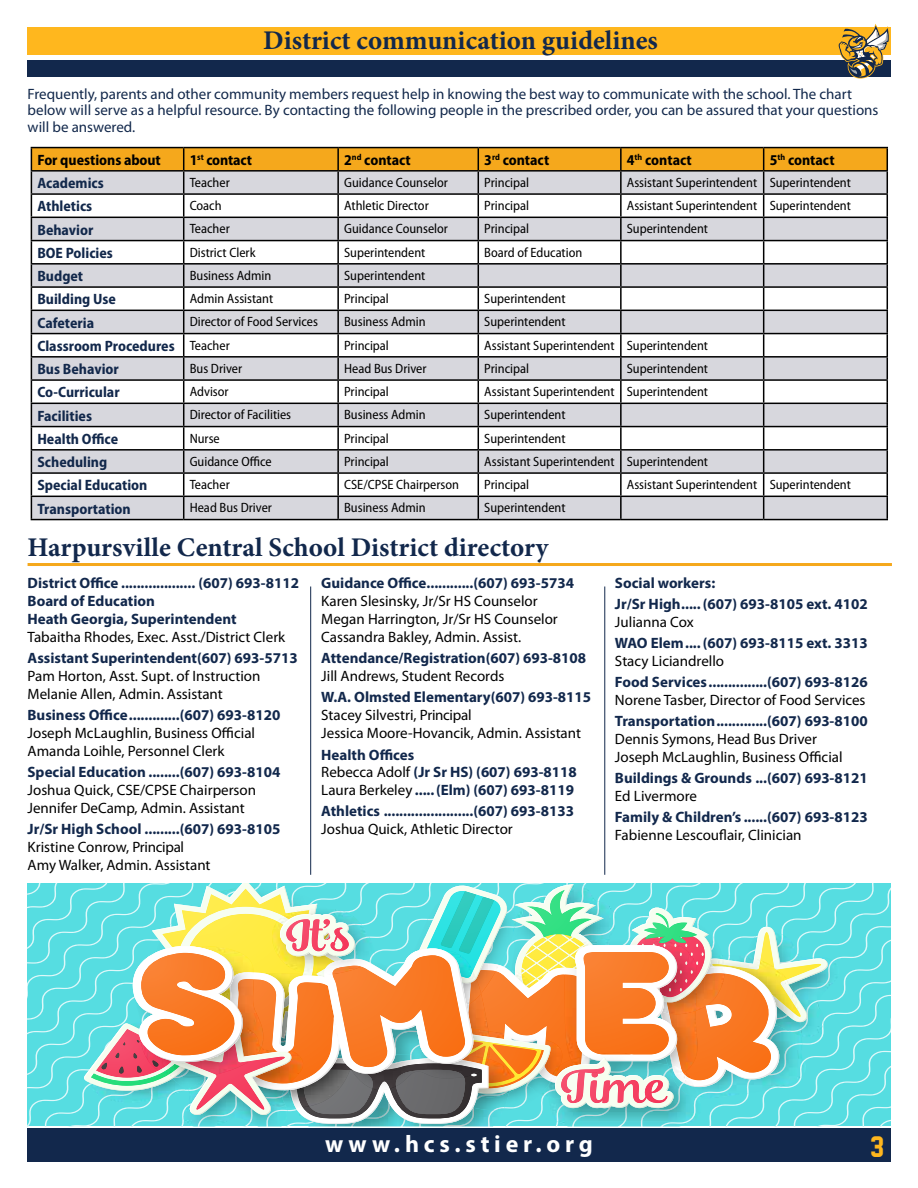
<style>
.page{position:relative;width:918px;height:1188px;background:#fff}
.page>*{position:absolute;margin:0;border:0;box-sizing:border-box;transform-origin:0 0}
.t1{font:700 27px "Minion Pro";color:#12284c}
.t2{font:27px "Face Off M54";color:#ffb71e}
.t3{font:700 24px "Myriad Pro";letter-spacing:.2em;color:#fff}
.t4{font:700 15px/18px "Myriad Pro";color:#12284c}
.t5{font:15px/18px "Myriad Pro";color:#000}
.t6{font:15px/16.5px "Myriad Pro";color:#12284b}
.t7{font:700 semi-condensed 15px "Myriad Pro";color:#12284b}
.t8{font:700 semi-condensed 15px "Myriad Pro";color:#000}
.t9{font:700 semi-condensed 15px "Myriad Pro";color:#12284c}
.t10{font:semi-condensed 13.5px "Myriad Pro";color:#000}
.s1{font-weight:400;font-size:13.5px;color:#000}
.s2{font-weight:400;color:#000}
</style>
<div class="page">
<div style="left:27px;top:27px;width:864px;height:27px;background:#ffb71e"></div>
<div style="left:27px;top:60px;width:864px;height:17px;background:#12284c"></div>
<div style="left:27px;top:1129px;width:864px;height:33px;background:#12284c"></div>
<svg style="left:838px;top:24px;width:52px;height:55px"></svg>
<hr style="left:28px;top:563px;width:864px;height:3px;background:#f5a81c">
<hr style="left:31px;top:147px;width:153px;height:1px;background:#000">
<hr style="left:184px;top:147px;width:154px;height:1px;background:#000">
<hr style="left:338px;top:147px;width:140px;height:1px;background:#000">
<hr style="left:478px;top:147px;width:143px;height:1px;background:#000">
<hr style="left:621px;top:147px;width:143px;height:1px;background:#000">
<hr style="left:764px;top:147px;width:124px;height:1px;background:#000">
<svg style="left:31px;top:148px;width:857px;height:371px"></svg>
<hr style="left:31px;top:519px;width:153px;height:1px;background:#000">
<hr style="left:184px;top:519px;width:154px;height:1px;background:#000">
<hr style="left:338px;top:519px;width:140px;height:1px;background:#000">
<hr style="left:478px;top:519px;width:143px;height:1px;background:#000">
<hr style="left:621px;top:519px;width:143px;height:1px;background:#000">
<hr style="left:764px;top:519px;width:124px;height:1px;background:#000">
<hr style="left:604px;top:587px;width:1px;height:288px;background:#12284c">
<hr style="left:310px;top:587px;width:1px;height:288px;background:#12284c">
<svg style="left:27px;top:883px;width:864px;height:243px;background:#a6c0a7"></svg>
<h1 class="t1" style="left:263px;top:21px;width:396px">District communication guidelines</h1>
<p class="t6" style="left:28px;top:85px;width:852px">Frequently, parents and other community members request help in knowing the best way to communicate with the school. The chart below will serve as a helpful resource. By contacting the following people in the prescribed order, you can be assured that your questions will be answered.</p>
<p class="t8" style="left:37px;top:150px;width:125px">For questions about</p>
<p class="t8" style="left:190px;top:150px;width:64px">1<sup>st</sup> contact</p>
<p class="t8" style="left:344px;top:150px;width:68px">2<sup>nd</sup> contact</p>
<p class="t8" style="left:484px;top:150px;width:66px">3<sup>rd</sup> contact</p>
<p class="t8" style="left:627px;top:150px;width:66px">4<sup>th</sup> contact</p>
<p class="t8" style="left:770px;top:150px;width:66px">5<sup>th</sup> contact</p>
<p class="t7" style="left:37px;top:173px;width:68px">Academics</p>
<p class="t10" style="left:190px;top:174px;width:42px">Teacher</p>
<p class="t10" style="left:344px;top:174px;width:105px">Guidance Counselor</p>
<p class="t10" style="left:484px;top:174px;width:46px">Principal</p>
<p class="t10" style="left:627px;top:174px;width:226px">Assistant Superintendent Superintendent</p>
<p class="t7" style="left:37px;top:197px;width:56px">Athletics</p>
<p class="t10" style="left:190px;top:197px;width:33px">Coach</p>
<p class="t10" style="left:344px;top:197px;width:86px">Athletic Director</p>
<p class="t10" style="left:484px;top:197px;width:46px">Principal</p>
<p class="t10" style="left:627px;top:197px;width:226px">Assistant Superintendent Superintendent</p>
<p class="t7" style="left:37px;top:220px;width:58px">Behavior</p>
<p class="t10" style="left:190px;top:221px;width:42px">Teacher</p>
<p class="t10" style="left:344px;top:221px;width:105px">Guidance Counselor</p>
<p class="t10" style="left:484px;top:221px;width:46px">Principal</p>
<p class="t10" style="left:627px;top:221px;width:83px">Superintendent</p>
<p class="t7" style="left:37px;top:243px;width:77px">BOE Policies</p>
<p class="t10" style="left:190px;top:244px;width:67px">District Clerk</p>
<p class="t10" style="left:344px;top:244px;width:83px">Superintendent</p>
<p class="t10" style="left:484px;top:244px;width:100px">Board of Education</p>
<p class="t7" style="left:37px;top:266px;width:47px">Budget</p>
<p class="t10" style="left:190px;top:267px;width:83px">Business Admin</p>
<p class="t10" style="left:344px;top:267px;width:83px">Superintendent</p>
<p class="t7" style="left:37px;top:290px;width:80px">Building Use</p>
<p class="t10" style="left:190px;top:290px;width:85px">Admin Assistant</p>
<p class="t10" style="left:344px;top:290px;width:46px">Principal</p>
<p class="t10" style="left:484px;top:290px;width:83px">Superintendent</p>
<p class="t7" style="left:37px;top:313px;width:58px">Cafeteria</p>
<p class="t10" style="left:190px;top:314px;width:130px">Director of Food Services</p>
<p class="t10" style="left:344px;top:314px;width:83px">Business Admin</p>
<p class="t10" style="left:484px;top:314px;width:83px">Superintendent</p>
<p class="t7" style="left:37px;top:336px;width:194px">Classroom Procedures <span class="s1">Teacher</span></p>
<p class="t10" style="left:344px;top:337px;width:46px">Principal</p>
<p class="t10" style="left:484px;top:337px;width:225px">Assistant Superintendent Superintendent</p>
<p class="t7" style="left:37px;top:359px;width:83px">Bus Behavior</p>
<p class="t10" style="left:190px;top:360px;width:54px">Bus Driver</p>
<p class="t10" style="left:344px;top:360px;width:84px">Head Bus Driver</p>
<p class="t10" style="left:484px;top:360px;width:46px">Principal</p>
<p class="t10" style="left:627px;top:360px;width:83px">Superintendent</p>
<p class="t9" style="left:37px;top:383px;width:84px">Co-Curricular</p>
<p class="t10" style="left:190px;top:383px;width:40px">Advisor</p>
<p class="t10" style="left:344px;top:383px;width:46px">Principal</p>
<p class="t10" style="left:484px;top:383px;width:225px">Assistant Superintendent Superintendent</p>
<p class="t7" style="left:37px;top:406px;width:56px">Facilities</p>
<p class="t10" style="left:190px;top:407px;width:103px">Director of Facilities</p>
<p class="t10" style="left:344px;top:407px;width:83px">Business Admin</p>
<p class="t10" style="left:484px;top:407px;width:83px">Superintendent</p>
<p class="t7" style="left:37px;top:429px;width:82px">Health Office</p>
<p class="t10" style="left:190px;top:430px;width:32px">Nurse</p>
<p class="t10" style="left:344px;top:430px;width:46px">Principal</p>
<p class="t10" style="left:484px;top:430px;width:83px">Superintendent</p>
<p class="t7" style="left:37px;top:452px;width:71px">Scheduling</p>
<p class="t10" style="left:190px;top:453px;width:84px">Guidance Office</p>
<p class="t10" style="left:344px;top:453px;width:46px">Principal</p>
<p class="t10" style="left:484px;top:453px;width:225px">Assistant Superintendent Superintendent</p>
<p class="t7" style="left:37px;top:476px;width:112px">Special Education</p>
<p class="t10" style="left:190px;top:476px;width:42px">Teacher</p>
<p class="t10" style="left:344px;top:476px;width:116px">CSE/CPSE Chairperson</p>
<p class="t10" style="left:484px;top:476px;width:46px">Principal</p>
<p class="t10" style="left:627px;top:476px;width:226px">Assistant Superintendent Superintendent</p>
<p class="t7" style="left:37px;top:499px;width:95px">Transportation</p>
<p class="t10" style="left:190px;top:500px;width:84px">Head Bus Driver</p>
<p class="t10" style="left:344px;top:500px;width:83px">Business Admin</p>
<p class="t10" style="left:484px;top:500px;width:83px">Superintendent</p>
<h1 class="t1" style="left:28px;top:529px;width:522px">Harpursville Central School District directory</h1>
<p class="t4" style="left:28px;top:573px;width:273px">District Office ................... (607) 693-8112<br>Board of Education<br>Heath Georgia, Superintendent</p>
<p class="t5" style="left:28px;top:628px;width:259px">Tabaitha Rhodes, Exec. Asst./District Clerk</p>
<p class="t4" style="left:28px;top:648px;width:272px">Assistant Superintendent(607) 693-5713</p>
<p class="t5" style="left:28px;top:667px;width:234px">Pam Horton, Asst. Supt. of Instruction<br>Melanie Allen, Admin. Assistant</p>
<p class="t4" style="left:28px;top:705px;width:254px">Business Office.............(607) 693-8120</p>
<p class="t5" style="left:28px;top:724px;width:229px">Joseph McLaughlin, Business Official<br>Amanda Loihle, Personnel Clerk</p>
<p class="t4" style="left:28px;top:762px;width:254px">Special Education ........(607) 693-8104</p>
<p class="t5" style="left:28px;top:781px;width:230px">Joshua Quick, CSE/CPSE Chairperson<br>Jennifer DeCamp, Admin. Assistant</p>
<p class="t4" style="left:28px;top:819px;width:254px">Jr/Sr High School .........(607) 693-8105</p>
<p class="t5" style="left:28px;top:838px;width:184px">Kristine Conrow, Principal<br>Amy Walker, Admin. Assistant</p>
<p class="t4" style="left:321px;top:573px;width:254px">Guidance Office............(607) 693-5734</p>
<p class="t5" style="left:321px;top:592px;width:238px">Karen Slesinsky, Jr/Sr HS Counselor<br>Megan Harrington, Jr/Sr HS Counselor<br>Cassandra Bakley, Admin. Assist.</p>
<p class="t4" style="left:321px;top:648px;width:266px">Attendance/Registration(607) 693-8108</p>
<p class="t5" style="left:321px;top:667px;width:185px">Jill Andrews, Student Records</p>
<p class="t4" style="left:321px;top:687px;width:272px">W.A. Olmsted Elementary(607) 693-8115</p>
<p class="t5" style="left:321px;top:706px;width:261px">Stacey Silvestri, Principal<br>Jessica Moore-Hovancik, Admin. Assistant</p>
<p class="t4" style="left:321px;top:746px;width:257px;line-height:17.4px">Health Offices<br><span class="s2">Rebecca Adolf</span> (Jr Sr HS) (607) 693-8118<br><span class="s2">Laura Berkeley</span> .....(Elm) (607) 693-8119</p>
<p class="t4" style="left:321px;top:802px;width:254px">Athletics .......................(607) 693-8133</p>
<p class="t5" style="left:321px;top:820px;width:193px">Joshua Quick, Athletic Director</p>
<p class="t4" style="left:615px;top:572px;width:254px;line-height:21px">Social workers:<br>Jr/Sr High.....(607) 693-8105 ext. 4102</p>
<p class="t5" style="left:615px;top:613px;width:80px">Julianna Cox</p>
<p class="t4" style="left:615px;top:633px;width:254px">WAO Elem....(607) 693-8115 ext. 3313</p>
<p class="t5" style="left:615px;top:652px;width:111px">Stacy Liciandrello</p>
<p class="t4" style="left:615px;top:672px;width:254px">Food Services...............(607) 693-8126</p>
<p class="t5" style="left:615px;top:691px;width:252px">Norene Tasber, Director of Food Services</p>
<p class="t4" style="left:615px;top:711px;width:254px">Transportation.............(607) 693-8100</p>
<p class="t5" style="left:615px;top:730px;width:229px">Dennis Symons, Head Bus Driver<br>Joseph McLaughlin, Business Official</p>
<p class="t4" style="left:615px;top:768px;width:254px">Buildings &amp; Grounds ...(607) 693-8121</p>
<p class="t5" style="left:615px;top:787px;width:84px">Ed Livermore</p>
<p class="t4" style="left:615px;top:807px;width:254px">Family &amp; Children’s ......(607) 693-8123</p>
<p class="t5" style="left:615px;top:826px;width:188px">Fabienne Lescouflair, Clinician</p>
<h2 class="t3" style="left:325px;top:1128px;width:269px">www.hcs.stier.org</h2>
<h1 class="t2" style="left:871px;top:1132px;width:15px">3</h1>
</div>
